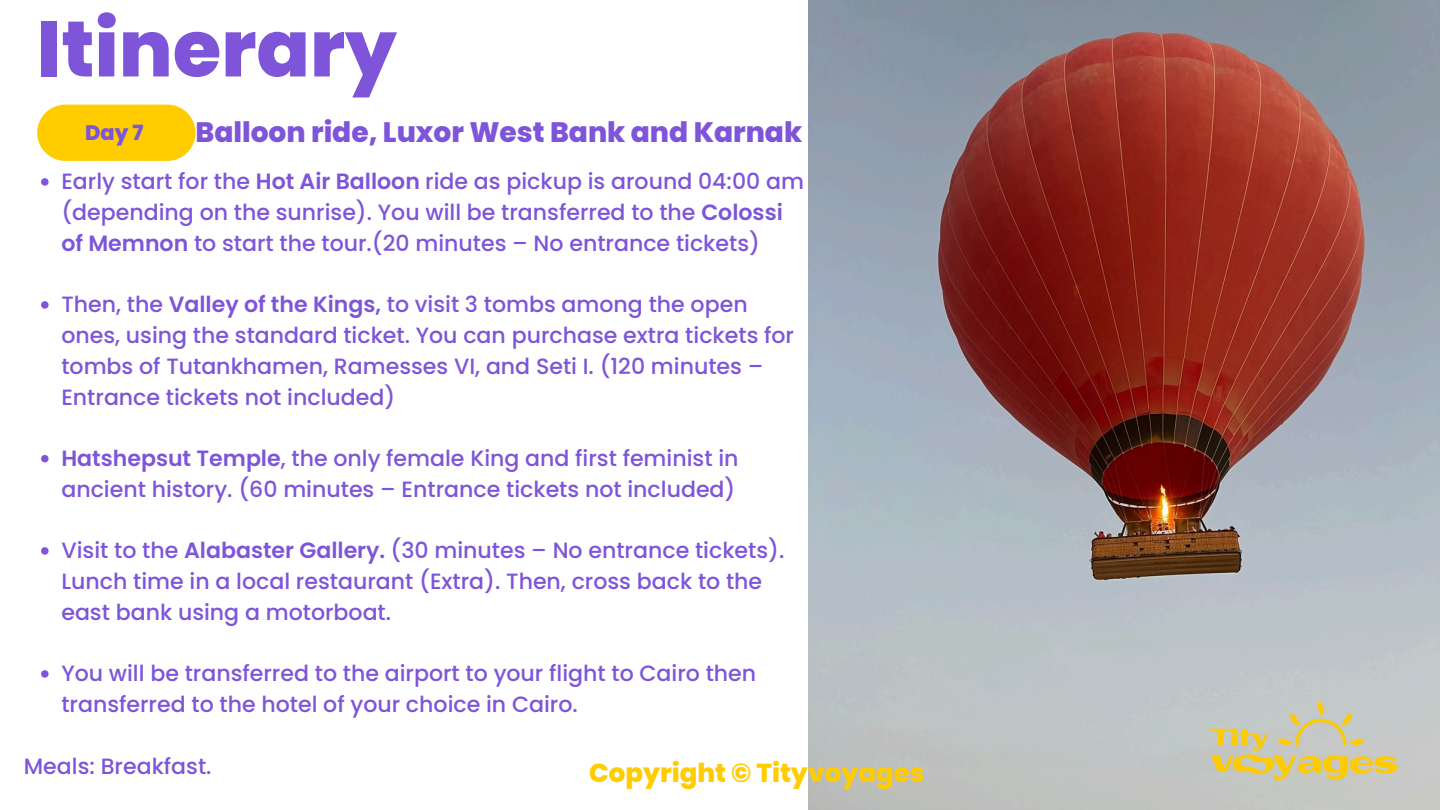
<style>
.page{position:relative;width:1440px;height:810px;background:#fff}
.page>*{position:absolute;margin:0;border:0;box-sizing:border-box;transform-origin:0 0}
.t1{font:800 78.7px "Poppins";color:#7e55d9}
.t2{font:800 28.1px "Poppins";color:#7e55d9}
.t3{font:800 26px "Poppins";color:#fc0}
.t4{font:500 22.1px/30.8px "Poppins";color:#7e55d9}
.t5{font:800 21px "Poppins";color:#7e55d9}
.s1{font-weight:600}
</style>
<div class="page">
<div style="left:37px;top:105px;width:158px;height:56px;background:#fc0;border-radius:28px"></div>
<img style="left:808px;top:0;width:632px;height:810px">
<svg style="left:41px;top:178px;width:8px;height:8px"></svg>
<svg style="left:41px;top:301px;width:8px;height:8px"></svg>
<svg style="left:41px;top:455px;width:8px;height:7px"></svg>
<svg style="left:41px;top:547px;width:8px;height:8px"></svg>
<svg style="left:41px;top:670px;width:8px;height:8px"></svg>
<h1 class="t1" style="left:37px;top:-6px;width:361px">Itinerary</h1>
<h3 class="t2" style="left:195px;top:112px;width:608px">Balloon ride, Luxor West Bank and Karnak</h3>
<h2 class="t4" style="left:61px;top:166px;width:744px">Early start for the <span class="s1">Hot Air Balloon</span> ride as pickup is around 04:00 am (depending on the sunrise). You will be transferred to the <span class="s1">Colossi of Memnon</span> to start the tour.(20 minutes – No entrance tickets)</h2>
<p class="t4" style="left:61px;top:289px;width:734px">Then, the <span class="s1">Valley of the Kings,</span> to visit 3 tombs among the open ones, using the standard ticket. You can purchase extra tickets for tombs of Tutankhamen, Ramesses VI, and Seti I. (120 minutes – Entrance tickets not included)</p>
<p class="t5" style="left:85px;top:118px;width:60px">Day 7</p>
<p class="t4" style="left:61px;top:443px;width:679px"><span class="s1">Hatshepsut Temple</span>, the only female King and first feminist in ancient history. (60 minutes – Entrance tickets not included)</p>
<p class="t4" style="left:61px;top:535px;width:725px">Visit to the <span class="s1">Alabaster Gallery.</span> (30 minutes – No entrance tickets).<br>Lunch time in a local restaurant (Extra). Then, cross back to the east bank using a motorboat.</p>
<p class="t4" style="left:61px;top:658px;width:696px">You will be transferred to the airport to your flight to Cairo then transferred to the hotel of your choice in Cairo.</p>
<p class="t4" style="left:24px;top:751px;width:189px">Meals: Breakfast.</p>
<h3 class="t3" style="left:589px;top:754px;width:337px">Copyright © Tityvoyages</h3>
</div>
